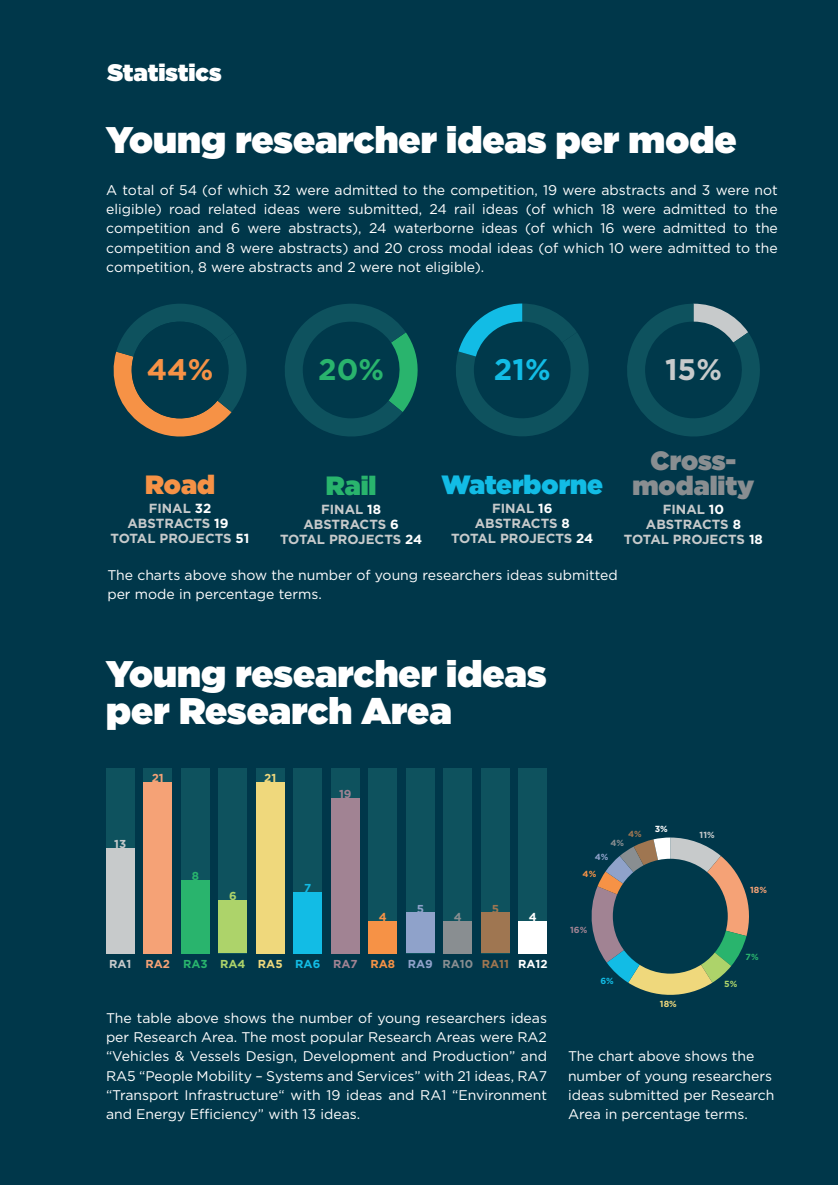
<style>
.page{position:relative;width:838px;height:1185px;background:#fff}
.page>*{position:absolute;margin:0;border:0;box-sizing:border-box;transform-origin:0 0}
.t1{font:900 37.1px/37.1px "Gotham";color:#fff}
.t2{font:700 29.75px "Gotham";color:#f69246}
.t3{font:700 29.75px "Gotham";color:#29b46d}
.t4{font:700 29.75px "Gotham";color:#12bce5}
.t5{font:700 29.75px "Gotham";color:#c7cacb}
.t6{font:900 26.43px/25px "Gotham";color:#898e91;text-align:center}
.t7{font:900 26.43px "Gotham";color:#12bce5}
.t8{font:900 26.43px "Gotham";color:#f69246}
.t9{font:900 26.43px "Gotham";color:#29b46d}
.t10{font:900 23.8px "Gotham";color:#fff}
.t11{font:14px/19.2px "Gotham";color:#fff;text-align:justify}
.t12{font:700 13.3px/14.9px "Gotham";color:#c7cacb;text-align:center}
.t13{font:700 11.55px "Gotham";color:#c7cacb}
.t14{font:700 11.55px "Gotham";color:#a18393}
.t15{font:700 11.55px "Gotham";color:#898e91}
.t16{font:700 11.55px "Gotham";color:#9f7651}
.t17{font:700 11.55px "Gotham";color:#fff}
.t18{font:700 11.55px "Gotham";color:#f5a276}
.t19{font:700 11.55px "Gotham";color:#efd87c}
.t20{font:700 11.55px "Gotham";color:#f69246}
.t21{font:700 11.55px "Gotham";color:#29b46d}
.t22{font:700 11.55px "Gotham";color:#8fa2ca}
.t23{font:700 11.55px "Gotham";color:#add36a}
.t24{font:700 11.55px "Gotham";color:#12bce5}
.t25{font:700 8.92px "Gotham";color:#f5a276}
.t26{font:700 8.92px "Gotham";color:#c7cacb}
.t27{font:700 8.92px "Gotham";color:#efd87c}
.t28{font:700 8.92px "Gotham";color:#a18393}
.t29{font:700 8.92px "Gotham";color:#add36a}
.t30{font:700 8.92px "Gotham";color:#898e91}
.t31{font:700 8.92px "Gotham";color:#f69246}
.t32{font:700 8.92px "Gotham";color:#29b46d}
.t33{font:700 8.92px "Gotham";color:#8fa2ca}
.t34{font:700 8.92px "Gotham";color:#9f7651}
.t35{font:700 8.92px "Gotham";color:#fff}
.t36{font:700 8.92px "Gotham";color:#12bce5}
.s1{color:#fff}
</style>
<div class="page">
<div style="left:0;top:0;width:837px;height:1185px;background:#00374a"></div>
<svg style="left:113px;top:304px;width:134px;height:133px"></svg>
<svg style="left:285px;top:304px;width:133px;height:133px"></svg>
<svg style="left:456px;top:303px;width:133px;height:133px"></svg>
<svg style="left:627px;top:304px;width:133px;height:133px"></svg>
<div style="left:106px;top:768px;width:29px;height:185px;background:#0e525e"></div>
<div style="left:106px;top:847px;width:29px;height:106px;background:#c7cacb"></div>
<div style="left:331px;top:768px;width:28px;height:185px;background:#0e525e"></div>
<div style="left:331px;top:798px;width:28px;height:155px;background:#a18393"></div>
<div style="left:368px;top:768px;width:29px;height:185px;background:#0e525e"></div>
<div style="left:368px;top:920px;width:29px;height:33px;background:#f69246"></div>
<div style="left:443px;top:768px;width:29px;height:185px;background:#0e525e"></div>
<div style="left:443px;top:920px;width:29px;height:33px;background:#898e91"></div>
<div style="left:481px;top:768px;width:28px;height:185px;background:#0e525e"></div>
<div style="left:481px;top:912px;width:28px;height:41px;background:#9f7651"></div>
<div style="left:518px;top:768px;width:29px;height:185px;background:#0e525e"></div>
<div style="left:518px;top:920px;width:29px;height:33px;background:#fff"></div>
<div style="left:143px;top:768px;width:29px;height:185px;background:#0e525e"></div>
<div style="left:143px;top:782px;width:29px;height:171px;background:#f5a276"></div>
<div style="left:181px;top:768px;width:28px;height:185px;background:#0e525e"></div>
<div style="left:181px;top:880px;width:28px;height:73px;background:#29b46d"></div>
<div style="left:406px;top:768px;width:28px;height:185px;background:#0e525e"></div>
<div style="left:406px;top:912px;width:28px;height:41px;background:#8fa2ca"></div>
<div style="left:218px;top:768px;width:29px;height:185px;background:#0e525e"></div>
<div style="left:218px;top:900px;width:29px;height:53px;background:#add36a"></div>
<div style="left:256px;top:768px;width:28px;height:185px;background:#0e525e"></div>
<div style="left:256px;top:782px;width:28px;height:171px;background:#efd87c"></div>
<div style="left:293px;top:768px;width:29px;height:185px;background:#0e525e"></div>
<div style="left:293px;top:892px;width:29px;height:61px;background:#12bce5"></div>
<svg style="left:591px;top:837px;width:158px;height:158px"></svg>
<div style="left:612px;top:859px;width:115px;height:114px;background:#00394b;border-radius:50%"></div>
<h3 class="t10" style="left:107px;top:55px;width:116px">Statistics</h3>
<h1 class="t1" style="left:106px;top:121px;width:631px">Young researcher ideas per mode</h1>
<p class="t11" style="left:106px;top:180px;width:673px">A total of 54 (of which 32 were admitted to the competition, 19 were abstracts and 3 were not eligible) road related ideas were submitted, 24 rail ideas (of which 18 were admitted to the competition and 6 were abstracts), 24 waterborne ideas (of which 16 were admitted to the competition and 8 were abstracts) and 20 cross modal ideas (of which 10 were admitted to the competition, 8 were abstracts and 2 were not eligible).</p>
<h2 class="t2" style="left:147px;top:349px;width:68px">44%</h2>
<h2 class="t3" style="left:318px;top:349px;width:67px">20%</h2>
<h2 class="t4" style="left:494px;top:349px;width:58px">21%</h2>
<h2 class="t5" style="left:665px;top:349px;width:58px">15%</h2>
<h3 class="t8" style="left:145px;top:465px;width:71px">Road</h3>
<p class="t12" style="left:110px;top:501px;width:140px">FINAL <span class="s1">32<br></span>ABSTRACTS <span class="s1">19<br></span>TOTAL PROJECTS <span class="s1">51</span></p>
<h3 class="t9" style="left:326px;top:467px;width:52px">Rail</h3>
<p class="t12" style="left:280px;top:502px;width:144px">FINAL <span class="s1">18<br></span>ABSTRACTS <span class="s1">6<br></span>TOTAL PROJECTS <span class="s1">24</span></p>
<h3 class="t7" style="left:441px;top:465px;width:163px">Waterborne</h3>
<p class="t12" style="left:451px;top:501px;width:144px">FINAL <span class="s1">16<br></span>ABSTRACTS <span class="s1">8<br></span>TOTAL PROJECTS <span class="s1">24</span></p>
<h3 class="t6" style="left:632px;top:447px;width:124px">Cross&shy;modality</h3>
<p class="t12" style="left:624px;top:502px;width:140px">FINAL <span class="s1">10<br></span>ABSTRACTS <span class="s1">8<br></span>TOTAL PROJECTS <span class="s1">18</span></p>
<p class="t11" style="left:107px;top:565px;width:512px">The charts above show the number of young researchers ideas submitted per mode in percentage terms.</p>
<h1 class="t1" style="left:106px;top:655px;width:441px">Young researcher ideas per Research Area</h1>
<p class="t18" style="left:152px;top:770px;width:14px">21</p>
<p class="t19" style="left:264px;top:770px;width:14px">21</p>
<p class="t14" style="left:339px;top:786px;width:14px">19</p>
<p class="t13" style="left:114px;top:836px;width:14px">13</p>
<p class="t13" style="left:109px;top:956px;width:24px">RA1</p>
<p class="t21" style="left:192px;top:868px;width:9px">8</p>
<p class="t23" style="left:229px;top:888px;width:9px">6</p>
<p class="t24" style="left:304px;top:880px;width:9px">7</p>
<p class="t20" style="left:379px;top:909px;width:9px">4</p>
<p class="t22" style="left:417px;top:901px;width:9px">5</p>
<p class="t15" style="left:454px;top:909px;width:9px">4</p>
<p class="t16" style="left:491px;top:901px;width:9px">5</p>
<p class="t17" style="left:529px;top:909px;width:9px">4</p>
<p class="t18" style="left:145px;top:956px;width:26px">RA2</p>
<p class="t21" style="left:183px;top:956px;width:26px">RA3</p>
<p class="t23" style="left:220px;top:956px;width:27px">RA4</p>
<p class="t19" style="left:258px;top:956px;width:26px">RA5</p>
<p class="t24" style="left:295px;top:956px;width:27px">RA6</p>
<p class="t14" style="left:333px;top:956px;width:26px">RA7</p>
<p class="t20" style="left:370px;top:956px;width:26px">RA8</p>
<p class="t22" style="left:408px;top:956px;width:27px">RA9</p>
<p class="t15" style="left:442px;top:956px;width:32px">RA10</p>
<p class="t16" style="left:481px;top:956px;width:29px">RA11</p>
<p class="t17" style="left:518px;top:956px;width:31px">RA12</p>
<p class="t11" style="left:106px;top:1008px;width:442px">The table above shows the number of young researchers ideas per Research Area. The most popular Research Areas were RA2 “Vehicles &amp; Vessels Design, Development and Production” and RA5 “People Mobility – Systems and Services” with 21 ideas, RA7 “Transport Infrastructure“ with 19 ideas and RA1 “Environment and Energy Efficiency” with 13 ideas.</p>
<p class="t34" style="left:628px;top:828px;width:15px">4%</p>
<p class="t30" style="left:610px;top:837px;width:15px">4%</p>
<p class="t33" style="left:594px;top:850px;width:15px">4%</p>
<p class="t31" style="left:582px;top:868px;width:15px">4%</p>
<p class="t35" style="left:654px;top:822px;width:15px">3%</p>
<p class="t28" style="left:570px;top:923px;width:19px">16%</p>
<p class="t36" style="left:600px;top:975px;width:15px">6%</p>
<p class="t27" style="left:660px;top:998px;width:18px">18%</p>
<p class="t26" style="left:699px;top:828px;width:17px">11%</p>
<p class="t25" style="left:750px;top:884px;width:18px">18%</p>
<p class="t29" style="left:724px;top:977px;width:15px">5%</p>
<p class="t32" style="left:745px;top:950px;width:15px">7%</p>
<p class="t11" style="left:568px;top:1046px;width:208px;text-align:left">The chart above shows the number of young researchers ideas submitted per Research<br>Area in percentage terms.</p>
</div>
